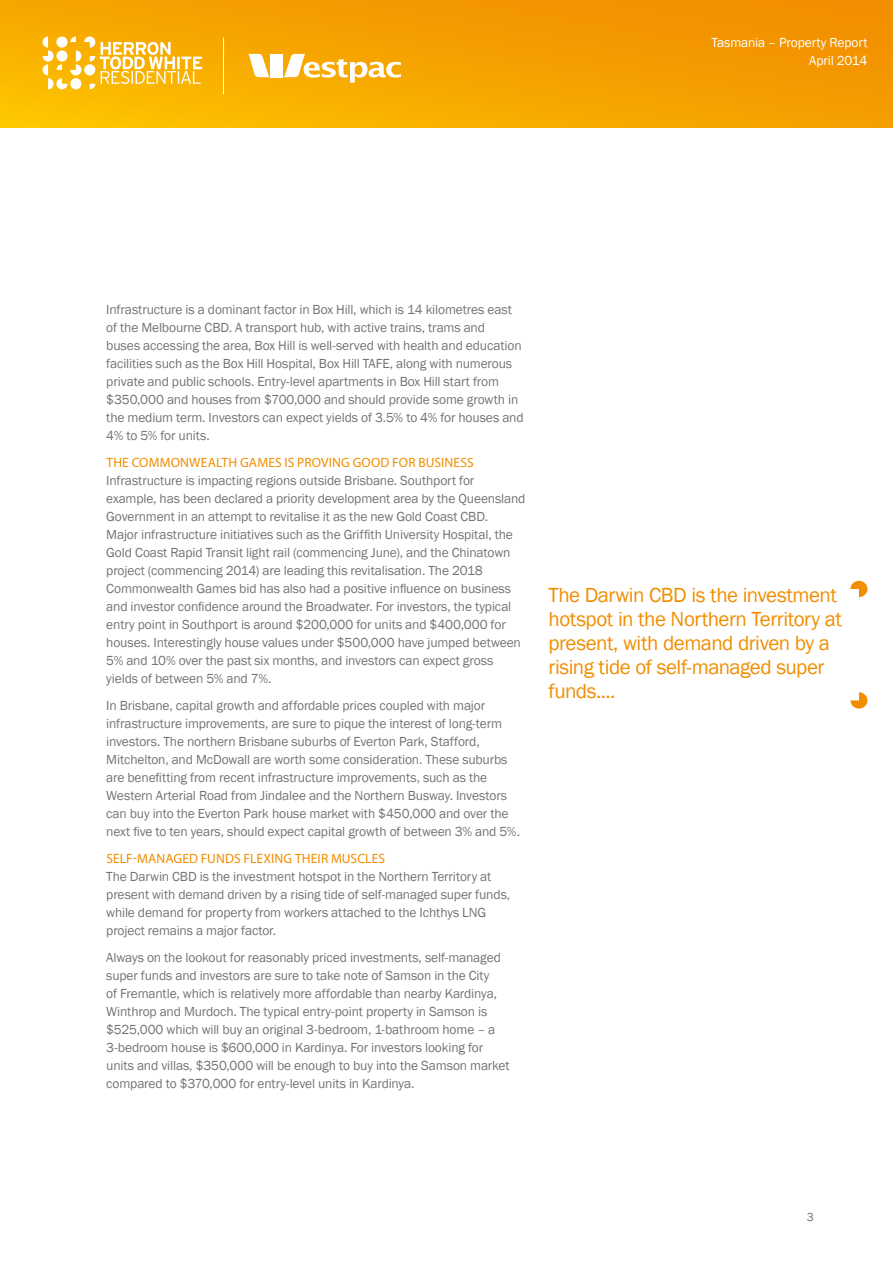
<style>
.page{position:relative;width:893px;height:1263px;background:#fff}
.page>*{position:absolute;margin:0;border:0;box-sizing:border-box;transform-origin:0 0}
.t1{font:21px/24px "Franklin Gothic";letter-spacing:-.025em;color:#f18e00}
.t2{font:13.5px/18px "Franklin Gothic";letter-spacing:-.01em;color:#717476}
.t3{font:13.5px "Myriad Pro";letter-spacing:.01em;color:#f18e00}
.t4{font:13.5px/18px "Franklin Gothic";letter-spacing:-.01em;color:#fff;text-align:right}
.t5{font:12px "Franklin Gothic";color:#717476}
</style>
<div class="page">
<svg style="left:0;top:0;width:893px;height:128px;background:#f5a200"></svg>
<hr style="left:223px;top:37px;width:1px;height:57px;background:#fff">
<svg style="left:248px;top:54px;width:153px;height:29px"></svg>
<svg style="left:43px;top:37px;width:159px;height:52px"></svg>
<svg style="left:850px;top:581px;width:17px;height:16px"></svg>
<svg style="left:850px;top:692px;width:17px;height:16px"></svg>
<p class="t4" style="left:712px;top:34px;width:157px">Tasmania – Property Report<br>April 2014</p>
<p class="t2" style="left:106px;top:301px;width:419px">Infrastructure is a dominant factor in Box Hill, which is 14 kilometres east of the Melbourne CBD. A transport hub, with active trains, trams and<br>buses accessing the area, Box Hill is well-served with health and education facilities such as the Box Hill Hospital, Box Hill TAFE, along with numerous private and public schools. Entry-level apartments in Box Hill start from $350,000 and houses from $700,000 and should provide some growth in the medium term. Investors can expect yields of 3.5% to 4% for houses and 4% to 5% for units.</p>
<p class="t3" style="left:106px;top:454px;width:369px">THE COMMONWEALTH GAMES IS PROVING GOOD FOR BUSINESS</p>
<p class="t2" style="left:106px;top:472px;width:421px">Infrastructure is impacting regions outside Brisbane. Southport for example, has been declared a priority development area by the Queensland Government in an attempt to revitalise it as the new Gold Coast CBD.<br>Major infrastructure initiatives such as the Griffith University Hospital, the Gold Coast Rapid Transit light rail (commencing June), and the Chinatown project (commencing 2014) are leading this revitalisation. The 2018<br>Commonwealth Games bid has also had a positive influence on business and investor confidence around the Broadwater. For investors, the typical entry point in Southport is around $200,000 for units and $400,000 for houses. Interestingly house values under $500,000 have jumped between 5% and 10% over the past six months, and investors can expect gross yields of between 5% and 7%.</p>
<p class="t2" style="left:106px;top:697px;width:415px">In Brisbane, capital growth and affordable prices coupled with major infrastructure improvements, are sure to pique the interest of long-term investors. The northern Brisbane suburbs of Everton Park, Stafford, Mitchelton, and McDowall are worth some consideration. These suburbs are benefitting from recent infrastructure improvements, such as the Western Arterial Road from Jindalee and the Northern Busway. Investors can buy into the Everton Park house market with $450,000 and over the next five to ten years, should expect capital growth of between 3% and 5%.</p>
<p class="t3" style="left:106px;top:850px;width:280px">SELF-MANAGED FUNDS FLEXING THEIR MUSCLES</p>
<p class="t2" style="left:106px;top:868px;width:405px">The Darwin CBD is the investment hotspot in the Northern Territory at present with demand driven by a rising tide of self-managed super funds, while demand for property from workers attached to the Ichthys LNG project remains a major factor.</p>
<p class="t2" style="left:106px;top:949px;width:405px">Always on the lookout for reasonably priced investments, self-managed super funds and investors are sure to take note of Samson in the City<br>of Fremantle, which is relatively more affordable than nearby Kardinya, Winthrop and Murdoch. The typical entry-point property in Samson is $525,000 which will buy an original 3-bedroom, 1-bathroom home – a 3-bedroom house is $600,000 in Kardinya. For investors looking for units and villas, $350,000 will be enough to buy into the Samson market compared to $370,000 for entry-level units in Kardinya.</p>
<h1 class="t1" style="left:549px;top:583px;width:295px">The Darwin CBD is the investment hotspot in the Northern Territory at present, with demand driven by a rising tide of self-managed super funds....</h1>
<p class="t5" style="left:807px;top:1209px;width:9px">3</p>
</div>
